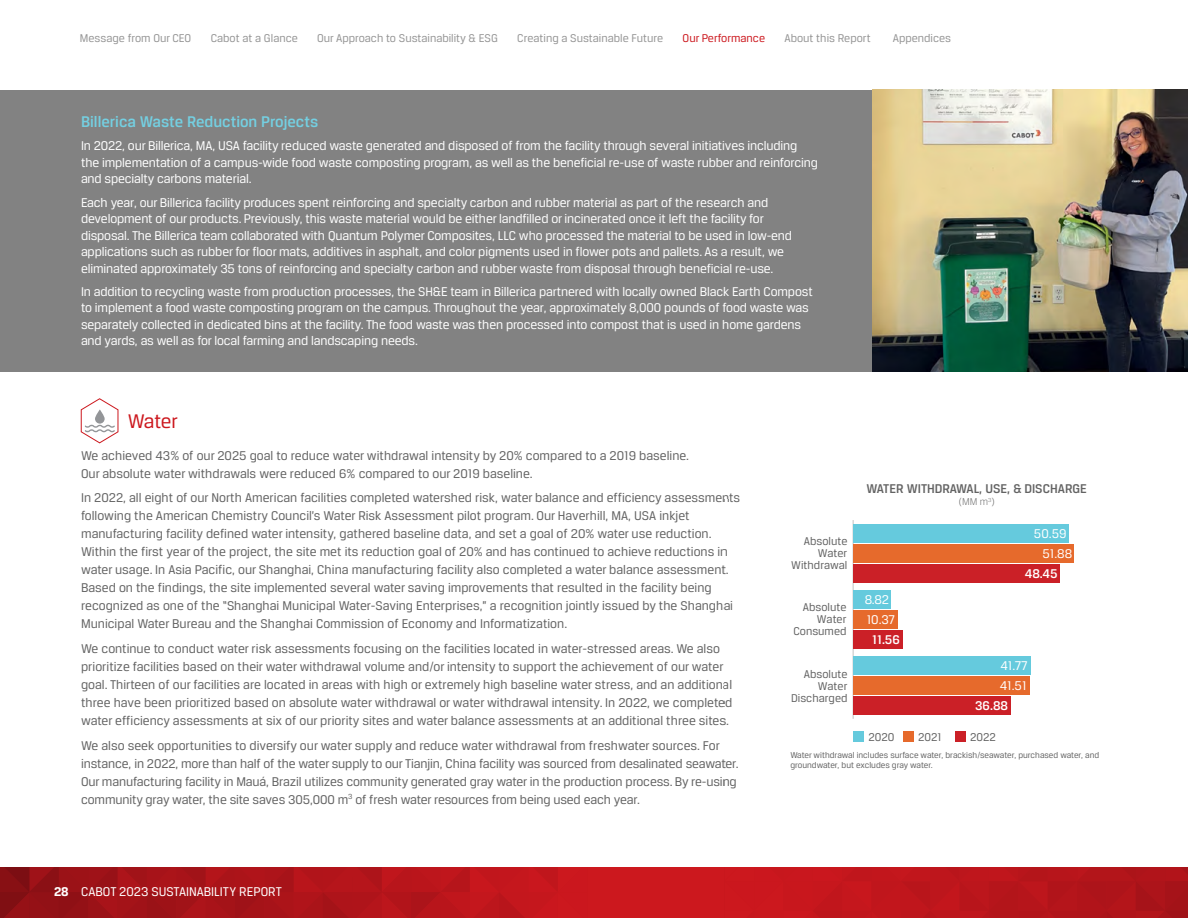
<style>
.page{position:relative;width:1188px;height:918px;background:#fff}
.page>*{position:absolute;margin:0;border:0;box-sizing:border-box;transform-origin:0 0}
.t1{font:21px "Breuer Text";letter-spacing:-.01em;color:#cc181e}
.t2{font:500 16.5px "Breuer Text";color:#74cfe1}
.t3{font:13.5px/18px "Breuer Text";color:#636363}
.t4{font:13.5px/16.5px "Breuer Text";letter-spacing:-.01em;color:#fff}
.t5{font:500 13.5px "Breuer Text";color:#636363}
.t6{font:500 13.5px "Breuer Text";color:#fff}
.t7{font:12px "Breuer Text";color:#959595}
.t8{font:12px/12px "Breuer Text";color:#636363;text-align:right}
.t9{font:12px "Breuer Text";color:#cc181e}
.t10{font:300 10.5px "Breuer Text";color:#636363}
.t11{font:9px/10.5px "Breuer Text";color:#636363}
.s1{font-weight:700}
</style>
<div class="page">
<div style="left:0;top:90px;width:873px;height:281px;background:#828282"></div>
<img style="left:873px;top:90px;width:315px;height:281px">
<hr style="left:853px;top:520px;width:1px;height:199px;background:#c3c2c2">
<div style="left:853px;top:564px;width:206px;height:19px;background:#cb2027"></div>
<div style="left:853px;top:630px;width:49px;height:19px;background:#cb2027"></div>
<div style="left:853px;top:696px;width:157px;height:19px;background:#cb2027"></div>
<div style="left:853px;top:544px;width:221px;height:19px;background:#e66a2c"></div>
<div style="left:853px;top:610px;width:44px;height:19px;background:#e66a2c"></div>
<div style="left:853px;top:676px;width:177px;height:19px;background:#e66a2c"></div>
<div style="left:853px;top:524px;width:216px;height:19px;background:#65cadd"></div>
<div style="left:853px;top:590px;width:38px;height:19px;background:#65cadd"></div>
<div style="left:853px;top:656px;width:178px;height:19px;background:#65cadd"></div>
<div style="left:854px;top:731px;width:10px;height:11px;background:#65cadd"></div>
<div style="left:903px;top:731px;width:11px;height:11px;background:#e66a2c"></div>
<div style="left:955px;top:731px;width:11px;height:11px;background:#cb2027"></div>
<svg style="left:81px;top:398px;width:37px;height:45px"></svg>
<div style="left:0;top:867px;width:1188px;height:51px;background:#cc181e"></div>
<svg style="left:0;top:867px;width:558px;height:51px"></svg>
<svg style="left:813px;top:867px;width:375px;height:51px"></svg>
<p class="t7" style="left:80px;top:31px;width:113px">Message from Our CEO</p>
<p class="t7" style="left:211px;top:31px;width:89px">Cabot at a Glance</p>
<p class="t7" style="left:317px;top:31px;width:182px">Our Approach to Sustainability &amp; ESG</p>
<p class="t7" style="left:517px;top:31px;width:148px">Creating a Sustainable Future</p>
<p class="t9" style="left:683px;top:31px;width:84px">Our Performance</p>
<p class="t7" style="left:784px;top:31px;width:88px">About this Report</p>
<p class="t7" style="left:893px;top:31px;width:60px">Appendices</p>
<p class="t2" style="left:81px;top:112px;width:239px">Billerica Waste Reduction Projects</p>
<p class="t4" style="left:81px;top:137px;width:738px">In 2022, our Billerica, MA, USA facility reduced waste generated and disposed of from the facility through several initiatives including the implementation of a campus-wide food waste composting program, as well as the beneficial re-use of waste rubber and reinforcing and specialty carbons material.</p>
<p class="t4" style="left:81px;top:194px;width:713px">Each year, our Billerica facility produces spent reinforcing and specialty carbon and rubber material as part of the research and development of our products. Previously, this waste material would be either landfilled or incinerated once it left the facility for disposal. The Billerica team collaborated with Quantum Polymer Composites, LLC who processed the material to be used in low-end applications such as rubber for floor mats, additives in asphalt, and color pigments used in flower pots and pallets. As a result, we eliminated approximately 35 tons of reinforcing and specialty carbon and rubber waste from disposal through beneficial re-use.</p>
<p class="t4" style="left:81px;top:283px;width:733px">In addition to recycling waste from production processes, the SH&amp;E team in Billerica partnered with locally owned Black Earth Compost to implement a food waste composting program on the campus. Throughout the year, approximately 8,000 pounds of food waste was separately collected in dedicated bins at the facility. The food waste was then processed into compost that is used in home gardens and yards, as well as for local farming and landscaping needs.</p>
<h1 class="t1" style="left:128px;top:410px;width:52px">Water</h1>
<p class="t3" style="left:81px;top:446px;width:610px">We achieved 43% of our 2025 goal to reduce water withdrawal intensity by 20% compared to a 2019 baseline.<br>Our absolute water withdrawals were reduced 6% compared to our 2019 baseline.</p>
<p class="t3" style="left:81px;top:489px;width:661px">In 2022, all eight of our North American facilities completed watershed risk, water balance and efficiency assessments following the American Chemistry Council’s Water Risk Assessment pilot program. Our Haverhill, MA, USA inkjet manufacturing facility defined water intensity, gathered baseline data, and set a goal of 20% water use reduction.<br>Within the first year of the project, the site met its reduction goal of 20% and has continued to achieve reductions in water usage. In Asia Pacific, our Shanghai, China manufacturing facility also completed a water balance assessment.<br>Based on the findings, the site implemented several water saving improvements that resulted in the facility being recognized as one of the “Shanghai Municipal Water-Saving Enterprises,” a recognition jointly issued by the Shanghai Municipal Water Bureau and the Shanghai Commission of Economy and Informatization.</p>
<p class="t3" style="left:81px;top:639px;width:653px">We continue to conduct water risk assessments focusing on the facilities located in water-stressed areas. We also prioritize facilities based on their water withdrawal volume and/or intensity to support the achievement of our water goal. Thirteen of our facilities are located in areas with high or extremely high baseline water stress, and an additional three have been prioritized based on absolute water withdrawal or water withdrawal intensity. In 2022, we completed water efficiency assessments at six of our priority sites and water balance assessments at an additional three sites.</p>
<p class="t3" style="left:81px;top:736px;width:659px">We also seek opportunities to diversify our water supply and reduce water withdrawal from freshwater sources. For instance, in 2022, more than half of the water supply to our Tianjin, China facility was sourced from desalinated seawater.<br>Our manufacturing facility in Mauá, Brazil utilizes community generated gray water in the production process. By re-using community gray water, the site saves 305,000 m<sup>3</sup> of fresh water resources from being used each year.</p>
<p class="t4" style="left:54px;top:883px;width:229px"><span class="s1">28</span> CABOT 2023 SUSTAINABILITY REPORT</p>
<p class="t4" style="left:141px;top:883px;width:9px">2</p>
<p class="t8" style="left:791px;top:534px;width:58px">Absolute<br>Water<br>Withdrawal</p>
<p class="t8" style="left:793px;top:601px;width:55px">Absolute<br>Water<br>Consumed</p>
<p class="t8" style="left:791px;top:668px;width:58px">Absolute<br>Water<br>Discharged</p>
<p class="t5" style="left:867px;top:481px;width:222px">WATER WITHDRAWAL, USE, &amp; DISCHARGE</p>
<p class="t10" style="left:959px;top:496px;width:37px">(MM m<sup>3</sup>)</p>
<p class="t4" style="left:865px;top:589px;width:32px;line-height:20.2px">8.82<br>10.37</p>
<p class="t6" style="left:872px;top:632px;width:29px">11.56</p>
<p class="t4" style="left:1042px;top:523px;width:31px;line-height:19.8px;text-indent:-8px">50.59<br>51.88</p>
<p class="t6" style="left:1025px;top:566px;width:34px">48.45</p>
<p class="t4" style="left:1000px;top:656px;width:29px;line-height:19.8px">41.77<br>41.51</p>
<p class="t6" style="left:975px;top:698px;width:35px">36.88</p>
<p class="t8" style="left:869px;top:731px;width:27px">2020</p>
<p class="t8" style="left:918px;top:731px;width:25px">2021</p>
<p class="t8" style="left:970px;top:731px;width:27px">2022</p>
<p class="t11" style="left:790px;top:749px;width:310px">Water withdrawal includes surface water, brackish/seawater, purchased water, and groundwater, but excludes gray water.</p>
</div>
